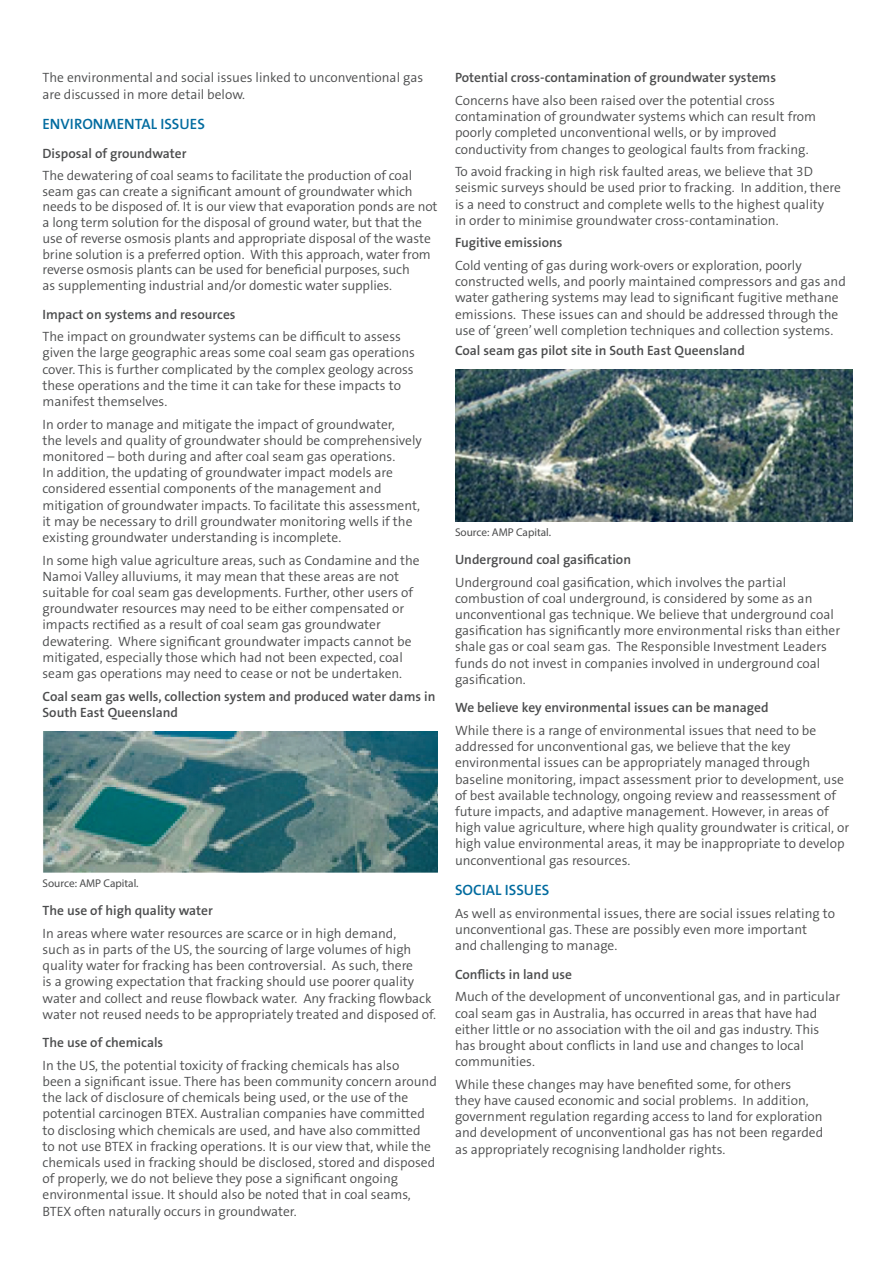
<style>
.page{position:relative;width:893px;height:1263px;background:#fff}
.page>*{position:absolute;margin:0;border:0;box-sizing:border-box;transform-origin:0 0}
.Heading{font:600 15px "The Sans B6";color:#006b9f}
.Body_Text{font:300 13.5px/16.2px "The Sans B4";color:#4b4c4d}
.Heading_v2{font:600 13.5px "The Sans B6";color:#4b4c4d}
.Body_Text-2{font:600 13.5px/16.2px "The Sans B6";color:#4b4c4d}
.Source{font:11.25px "Myriad Pro";color:#4b4c4d}
</style>
<div class="page">
<img style="left:43px;top:731px;width:395px;height:142px">
<img style="left:455px;top:370px;width:398px;height:152px">
<p class="Body_Text" style="left:43px;top:70px;width:382px">The environmental and social issues linked to unconventional gas are discussed in more detail below.</p>
<p class="Heading" style="left:43px;top:116px;width:164px">ENVIRONMENTAL ISSUES</p>
<p class="Heading_v2" style="left:43px;top:146px;width:146px">Disposal of groundwater</p>
<p class="Body_Text" style="left:43px;top:168px;width:397px;line-height:15.8px">The dewatering of coal seams to facilitate the production of coal seam gas can create a significant amount of groundwater which needs to be disposed of. It is our view that evaporation ponds are not a long term solution for the disposal of ground water, but that the use of reverse osmosis plants and appropriate disposal of the waste brine solution is a preferred option. With this approach, water from reverse osmosis plants can be used for beneficial purposes, such<br>as supplementing industrial and/or domestic water supplies.</p>
<p class="Heading_v2" style="left:43px;top:307px;width:195px">Impact on systems and resources</p>
<p class="Body_Text" style="left:43px;top:329px;width:374px">The impact on groundwater systems can be difficult to assess given the large geographic areas some coal seam gas operations cover. This is further complicated by the complex geology across these operations and the time it can take for these impacts to manifest themselves.</p>
<p class="Body_Text" style="left:43px;top:416px;width:381px">In order to manage and mitigate the impact of groundwater,<br>the levels and quality of groundwater should be comprehensively monitored – both during and after coal seam gas operations.<br>In addition, the updating of groundwater impact models are considered essential components of the management and mitigation of groundwater impacts. To facilitate this assessment, it may be necessary to drill groundwater monitoring wells if the existing groundwater understanding is incomplete.</p>
<p class="Body_Text" style="left:43px;top:552px;width:379px">In some high value agriculture areas, such as Condamine and the Namoi Valley alluviums, it may mean that these areas are not suitable for coal seam gas developments. Further, other users of groundwater resources may need to be either compensated or impacts rectified as a result of coal seam gas groundwater dewatering. Where significant groundwater impacts cannot be mitigated, especially those which had not been expected, coal seam gas operations may need to cease or not be undertaken.</p>
<p class="Body_Text-2" style="left:43px;top:688px;width:394px">Coal seam gas wells, collection system and produced water dams in<br>South East Queensland</p>
<p class="Source" style="left:43px;top:876px;width:98px">Source: AMP Capital.</p>
<p class="Heading_v2" style="left:43px;top:903px;width:172px">The use of high quality water</p>
<p class="Body_Text" style="left:43px;top:925px;width:395px">In areas where water resources are scarce or in high demand,<br>such as in parts of the US, the sourcing of large volumes of high quality water for fracking has been controversial. As such, there<br>is a growing expectation that fracking should use poorer quality water and collect and reuse flowback water. Any fracking flowback water not reused needs to be appropriately treated and disposed of.</p>
<p class="Heading_v2" style="left:43px;top:1036px;width:122px">The use of chemicals</p>
<p class="Body_Text" style="left:43px;top:1058px;width:396px">In the US, the potential toxicity of fracking chemicals has also<br>been a significant issue. There has been community concern around the lack of disclosure of chemicals being used, or the use of the potential carcinogen BTEX. Australian companies have committed to disclosing which chemicals are used, and have also committed<br>to not use BTEX in fracking operations. It is our view that, while the chemicals used in fracking should be disclosed, stored and disposed of properly, we do not believe they pose a significant ongoing environmental issue. It should also be noted that in coal seams, BTEX often naturally occurs in groundwater.</p>
<p class="Heading_v2" style="left:455px;top:71px;width:323px">Potential cross-contamination of groundwater systems</p>
<p class="Body_Text" style="left:455px;top:93px;width:363px">Concerns have also been raised over the potential cross contamination of groundwater systems which can result from poorly completed unconventional wells, or by improved conductivity from changes to geological faults from fracking.</p>
<p class="Body_Text" style="left:455px;top:164px;width:387px">To avoid fracking in high risk faulted areas, we believe that 3D seismic surveys should be used prior to fracking. In addition, there is a need to construct and complete wells to the highest quality<br>in order to minimise groundwater cross-contamination.</p>
<p class="Body_Text-2" style="left:455px;top:235px;width:109px">Fugitive emissions</p>
<p class="Body_Text" style="left:455px;top:258px;width:392px">Cold venting of gas during work-overs or exploration, poorly constructed wells, and poorly maintained compressors and gas and water gathering systems may lead to significant fugitive methane emissions. These issues can and should be addressed through the use of ‘green’ well completion techniques and collection systems.</p>
<p class="Body_Text-2" style="left:455px;top:343px;width:291px">Coal seam gas pilot site in South East Queensland</p>
<p class="Source" style="left:455px;top:525px;width:98px">Source: AMP Capital.</p>
<p class="Heading_v2" style="left:455px;top:552px;width:178px">Underground coal gasification</p>
<p class="Body_Text" style="left:455px;top:574px;width:387px">Underground coal gasification, which involves the partial combustion of coal underground, is considered by some as an unconventional gas technique. We believe that underground coal gasification has significantly more environmental risks than either shale gas or coal seam gas. The Responsible Investment Leaders funds do not invest in companies involved in underground coal gasification.</p>
<p class="Heading_v2" style="left:455px;top:701px;width:315px">We believe key environmental issues can be managed</p>
<p class="Body_Text" style="left:455px;top:723px;width:396px">While there is a range of environmental issues that need to be addressed for unconventional gas, we believe that the key environmental issues can be appropriately managed through baseline monitoring, impact assessment prior to development, use of best available technology, ongoing review and reassessment of future impacts, and adaptive management. However, in areas of high value agriculture, where high quality groundwater is critical, or high value environmental areas, it may be inappropriate to develop unconventional gas resources.</p>
<p class="Heading" style="left:455px;top:882px;width:96px">SOCIAL ISSUES</p>
<p class="Body_Text" style="left:455px;top:906px;width:382px">As well as environmental issues, there are social issues relating to unconventional gas. These are possibly even more important<br>and challenging to manage.</p>
<p class="Heading_v2" style="left:455px;top:967px;width:119px">Conflicts in land use</p>
<p class="Body_Text" style="left:455px;top:989px;width:387px">Much of the development of unconventional gas, and in particular coal seam gas in Australia, has occurred in areas that have had either little or no association with the oil and gas industry. This has brought about conflicts in land use and changes to local communities.</p>
<p class="Body_Text" style="left:455px;top:1077px;width:370px">While these changes may have benefited some, for others<br>they have caused economic and social problems. In addition, government regulation regarding access to land for exploration and development of unconventional gas has not been regarded as appropriately recognising landholder rights.</p>
</div>
